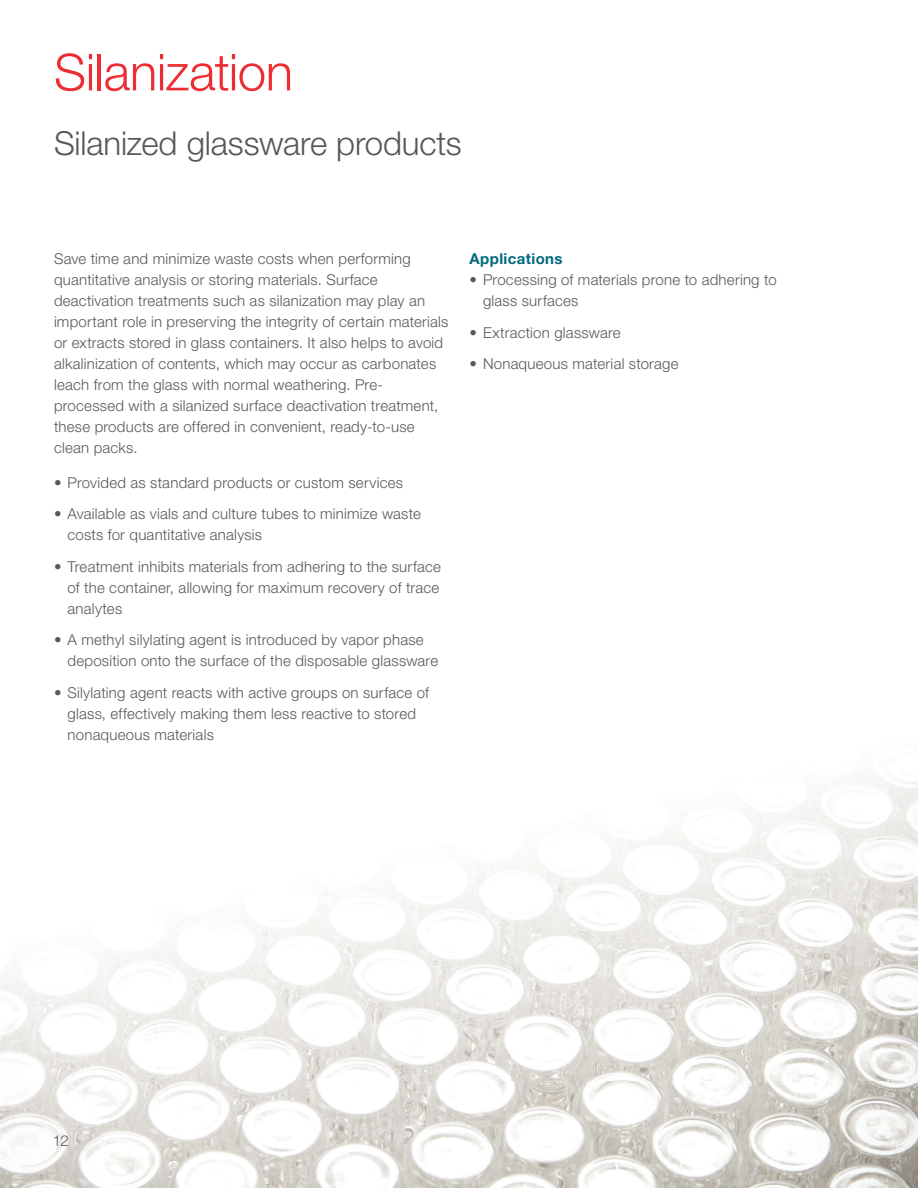
<style>
.page{position:relative;width:918px;height:1188px;background:#fff}
.page>*{position:absolute;margin:0;border:0;box-sizing:border-box;transform-origin:0 0}
.t1{font:300 51px "Helvetica Neue LT Std";letter-spacing:-.01em;color:#ee2d33}
.t2{font:300 33px "Helvetica Neue LT Std";letter-spacing:-.005em;color:#57585a}
.t3{font:300 15px/21px "Helvetica Neue LT Std";letter-spacing:.015em;color:#57585a}
.t4{font:700 15px "Helvetica Neue LT Std";letter-spacing:.025em;color:#00687f}
</style>
<div class="page">
<img style="left:0;top:777px;width:918px;height:411px">
<h1 class="t1" style="left:54px;top:41px;width:241px">Silanization</h1>
<h2 class="t2" style="left:54px;top:123px;width:409px">Silanized glassware products</h2>
<p class="t3" style="left:54px;top:248px;width:396px">Save time and minimize waste costs when performing quantitative analysis or storing materials. Surface deactivation treatments such as silanization may play an important role in preserving the integrity of certain materials or extracts stored in glass containers. It also helps to avoid alkalinization of contents, which may occur as carbonates leach from the glass with normal weathering. Pre&shy;processed with a silanized surface deactivation treatment, these products are offered in convenient, ready-to-use clean packs.</p>
<p class="t3" style="left:54px;top:471px;width:351px">• Provided as standard products or custom services</p>
<p class="t3" style="left:68px;top:503px;width:355px;text-indent:-14px">• Available as vials and culture tubes to minimize waste costs for quantitative analysis</p>
<p class="t3" style="left:68px;top:555px;width:375px;text-align:justify;text-indent:-14px">• Treatment inhibits materials from adhering to the surface of the container, allowing for maximum recovery of trace analytes</p>
<p class="t3" style="left:68px;top:629px;width:372px;text-indent:-14px">• A methyl silylating agent is introduced by vapor phase deposition onto the surface of the disposable glassware</p>
<p class="t3" style="left:68px;top:681px;width:363px;text-indent:-14px">• Silylating agent reacts with active groups on surface of glass, effectively making them less reactive to stored nonaqueous materials</p>
<p class="t4" style="left:470px;top:249px;width:95px">Applications</p>
<p class="t3" style="left:483px;top:269px;width:295px;text-indent:-14px">• Processing of materials prone to adhering to glass surfaces</p>
<p class="t3" style="left:470px;top:321px;width:153px">• Extraction glassware</p>
<p class="t3" style="left:470px;top:353px;width:211px">• Nonaqueous material storage</p>
<p class="t3" style="left:53px;top:1130px;width:17px">12</p>
</div>
